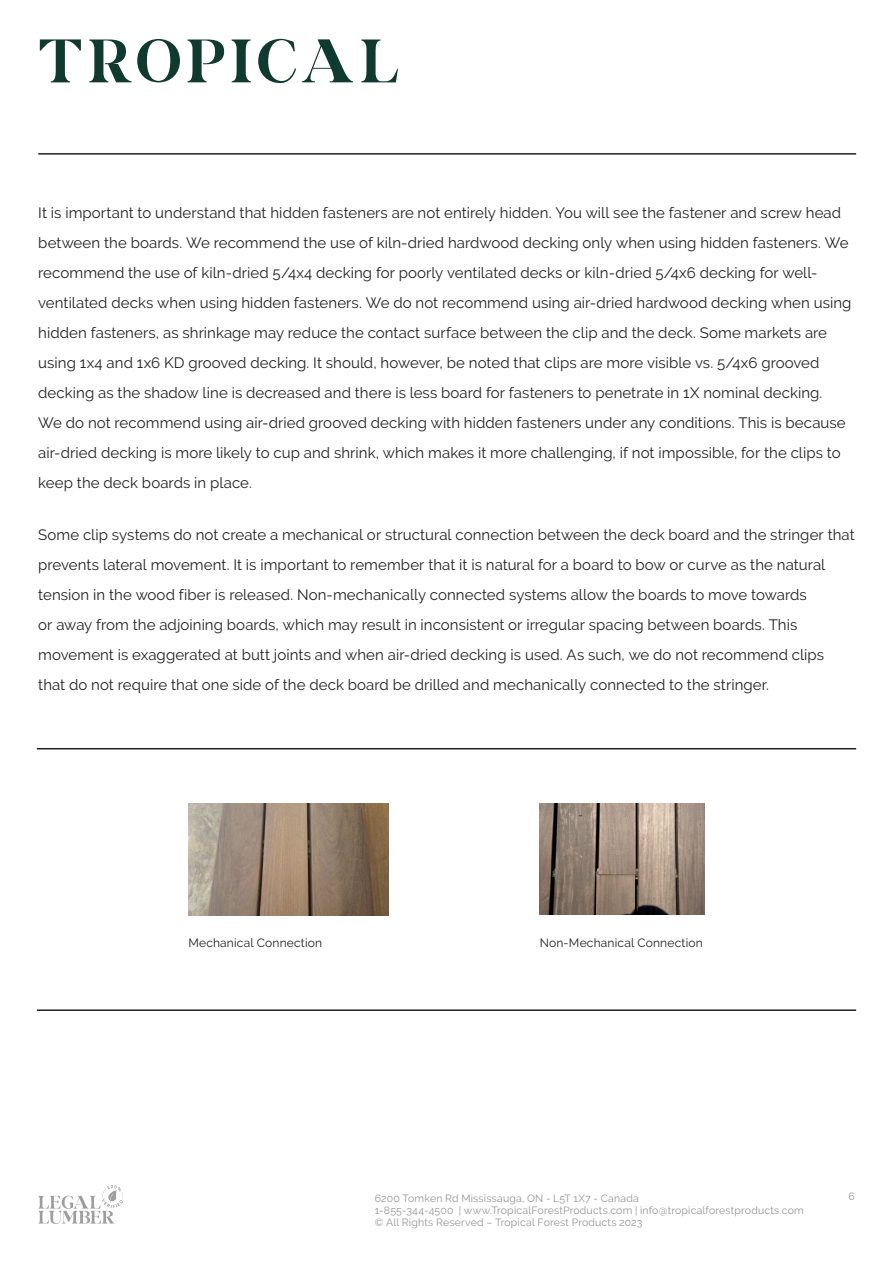
<style>
.page{position:relative;width:893px;height:1263px;background:#fff}
.page>*{position:absolute;margin:0;border:0;box-sizing:border-box;transform-origin:0 0}
.Texto_corrido_esq{font:15px/30px "Raleway";letter-spacing:.005em;color:#231f20}
.Legenda{font:12px "Raleway";letter-spacing:.015em;color:#231f20}
.t1{font:10.5px/12px "Raleway";letter-spacing:.02em;color:#939598}
</style>
<div class="page">
<hr style="left:38px;top:153px;width:818px;height:2px;background:#231f20">
<svg style="left:38px;top:1185px;width:85px;height:39px"></svg>
<svg style="left:40px;top:39px;width:41px;height:43px"></svg>
<svg style="left:89px;top:39px;width:91px;height:43px"></svg>
<svg style="left:187px;top:39px;width:37px;height:43px"></svg>
<svg style="left:232px;top:39px;width:19px;height:43px"></svg>
<svg style="left:258px;top:39px;width:38px;height:45px"></svg>
<svg style="left:302px;top:39px;width:51px;height:43px"></svg>
<svg style="left:361px;top:40px;width:37px;height:42px"></svg>
<hr style="left:37px;top:748px;width:819px;height:1px;background:#231f20">
<hr style="left:37px;top:1009px;width:819px;height:2px;background:#231f20">
<img style="left:188px;top:804px;width:201px;height:112px">
<img style="left:539px;top:804px;width:166px;height:110px">
<p class="Texto_corrido_esq" style="left:38px;top:198px;width:815px">It is important to understand that hidden fasteners are not entirely hidden. You will see the fastener and screw head between the boards. We recommend the use of kiln-dried hardwood decking only when using hidden fasteners. We recommend the use of kiln-dried 5/4x4 decking for poorly ventilated decks or kiln-dried 5/4x6 decking for well&shy;ventilated decks when using hidden fasteners. We do not recommend using air-dried hardwood decking when using hidden fasteners, as shrinkage may reduce the contact surface between the clip and the deck. Some markets are using 1x4 and 1x6 KD grooved decking. It should, however, be noted that clips are more visible vs. 5/4x6 grooved decking as the shadow line is decreased and there is less board for fasteners to penetrate in 1X nominal decking.<br>We do not recommend using air-dried grooved decking with hidden fasteners under any conditions. This is because air-dried decking is more likely to cup and shrink, which makes it more challenging, if not impossible, for the clips to keep the deck boards in place.</p>
<p class="Texto_corrido_esq" style="left:38px;top:519px;width:818px">Some clip systems do not create a mechanical or structural connection between the deck board and the stringer that prevents lateral movement. It is important to remember that it is natural for a board to bow or curve as the natural tension in the wood fiber is released. Non-mechanically connected systems allow the boards to move towards<br>or away from the adjoining boards, which may result in inconsistent or irregular spacing between boards. This movement is exaggerated at butt joints and when air-dried decking is used. As such, we do not recommend clips that do not require that one side of the deck board be drilled and mechanically connected to the stringer.</p>
<p class="Legenda" style="left:188px;top:936px;width:135px">Mechanical Connection</p>
<p class="Legenda" style="left:540px;top:936px;width:165px">Non-Mechanical Connection</p>
<p class="t1" style="left:375px;top:1192px;width:265px">6200 Tomken Rd Mississauga, ON - L5T 1X7 - Canada</p>
<p class="t1" style="left:848px;top:1190px;width:8px">6</p>
<p class="t1" style="left:375px;top:1204px;width:431px">1-855-344-4500 | www.TropicalForestProducts.com | info@tropicalforestproducts.com © All Rights Reserved – Tropical Forest Products 2023</p>
</div>
